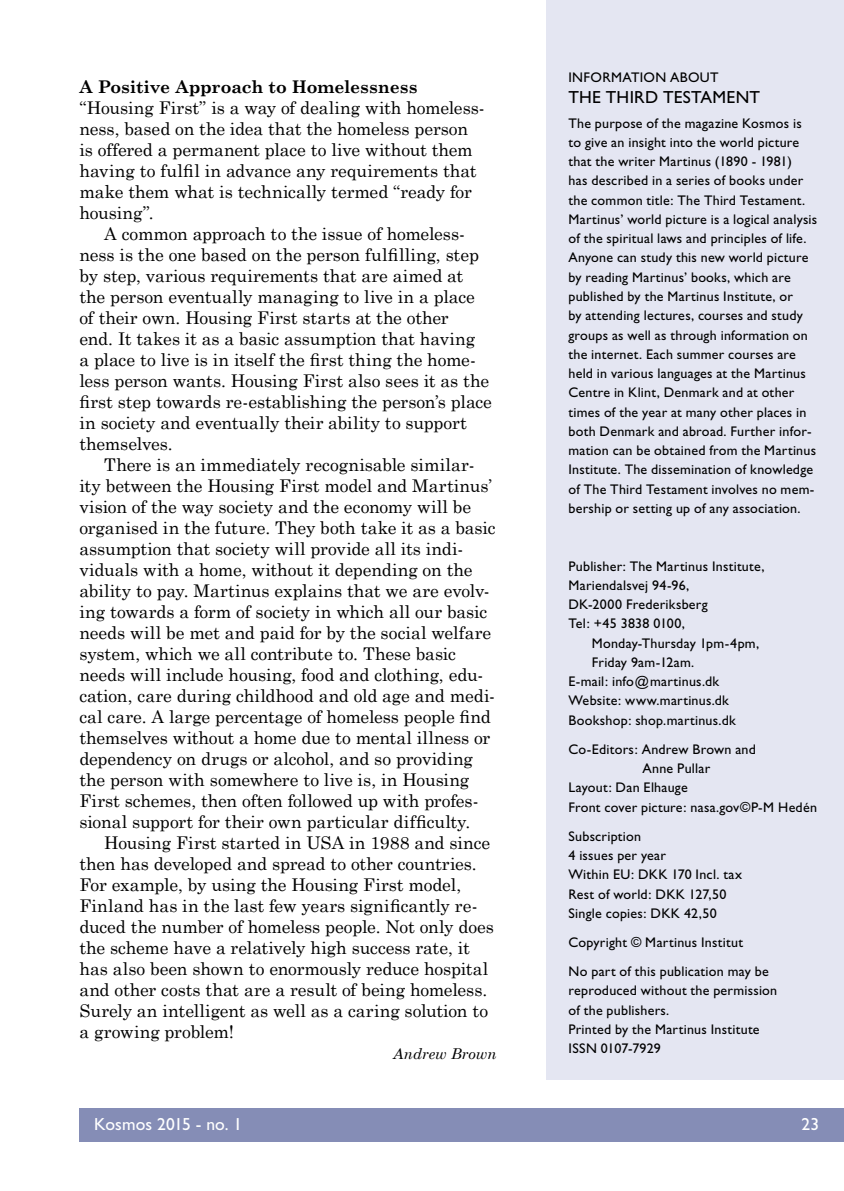
<style>
.page{position:relative;width:844px;height:1191px;background:#fff}
.page>*{position:absolute;margin:0;border:0;box-sizing:border-box;transform-origin:0 0}
.t1{font:17.5px/21px "Century Schoolbook";letter-spacing:-.005em;color:#000}
.t2{font:700 17.5px "Century Schoolbook";letter-spacing:-.005em;color:#000}
.t3{font:17.5px "Gill Sans";letter-spacing:.005em;color:#fff}
.t4{font:17.5px "Gill Sans";letter-spacing:.015em;color:#000}
.t5{font:italic 14.88px "Century Schoolbook";color:#000}
.t6{font:14px/19.2px "Gill Sans";letter-spacing:.015em;color:#000}
</style>
<div class="page">
<div style="left:79px;top:1107px;width:764px;height:34px;background:#858db6"></div>
<div style="left:546px;top:0;width:297px;height:1079px;background:#e4e6f2"></div>
<p class="t2" style="left:79px;top:73px;width:339px">A Positive Approach to Homelessness</p>
<p class="t1" style="left:79px;top:96px;width:407px">“Housing First” is a way of dealing with homeless&shy;ness, based on the idea that the homeless person is offered a permanent place to live without them having to fulfil in advance any requirements that make them what is technically termed “ready for housing”.</p>
<p class="t1" style="left:79px;top:222px;width:414px;text-indent:25px">A common approach to the issue of homeless&shy;ness is the one based on the person fulfilling, step by step, various requirements that are aimed at the person eventually managing to live in a place of their own. Housing First starts at the other<br>end. It takes it as a basic assumption that having<br>a place to live is in itself the first thing the home&shy;less person wants. Housing First also sees it as the first step towards re-establishing the person’s place in society and eventually their ability to support themselves.</p>
<p class="t1" style="left:79px;top:453px;width:417px;text-indent:25px">There is an immediately recognisable similar&shy;ity between the Housing First model and Martinus’ vision of the way society and the economy will be organised in the future. They both take it as a basic assumption that society will provide all its indi&shy;viduals with a home, without it depending on the ability to pay. Martinus explains that we are evolv&shy;ing towards a form of society in which all our basic needs will be met and paid for by the social welfare system, which we all contribute to. These basic needs will include housing, food and clothing, edu&shy;cation, care during childhood and old age and medi&shy;cal care. A large percentage of homeless people find themselves without a home due to mental illness or dependency on drugs or alcohol, and so providing the person with somewhere to live is, in Housing First schemes, then often followed up with profes&shy;sional support for their own particular difficulty.</p>
<p class="t1" style="left:79px;top:831px;width:416px;text-indent:25px">Housing First started in USA in 1988 and since then has developed and spread to other countries.<br>For example, by using the Housing First model, Finland has in the last few years significantly re&shy;duced the number of homeless people. Not only does the scheme have a relatively high success rate, it has also been shown to enormously reduce hospital and other costs that are a result of being homeless.<br>Surely an intelligent as well as a caring solution to a growing problem!</p>
<p class="t5" style="left:393px;top:1042px;width:105px">Andrew Brown</p>
<p class="t6" style="left:568px;top:68px;width:152px">INFORMATION ABOUT</p>
<p class="t4" style="left:568px;top:87px;width:193px">THE THIRD TESTAMENT</p>
<p class="t6" style="left:568px;top:113px;width:250px">The purpose of the magazine Kosmos is to give an insight into the world picture that the writer M artinus (1890 - 1981)<br>has described in a series of books under the common title: The Third Testament.<br>M artinus’ world picture is a logical analysis of the spiritual laws and principles of life.<br>Anyone can study this new world picture by reading M artinus’ books, which are published by the Martinus Institute, or<br>by attending lectures, courses and study groups as well as through information on the internet. Each summer courses are held in various languages at the M artinus Centre in Klint, Denmark and at other times of the year at many other places in both Denmark and abroad. Further infor&shy;mation can be obtained from the M artinus Institute. The dissemination of knowledge of The Third Testament involves no mem&shy;bership or setting up of any association.</p>
<p class="t6" style="left:568px;top:556px;width:197px">Publisher: The Martinus Institute,<br>M ariendalsvej 94-96,<br>DK-2000 Frederiksberg<br>Tel: +45 3838 0100,</p>
<p class="t6" style="left:591px;top:633px;width:169px">Monday-Thursday 1pm-4pm,</p>
<p class="t6" style="left:591px;top:652px;width:104px">Friday 9am-12am.</p>
<p class="t6" style="left:568px;top:672px;width:152px">E-mail: info@martinus.dk</p>
<p class="t6" style="left:568px;top:691px;width:162px">Website: www.martinus.dk</p>
<p class="t6" style="left:568px;top:710px;width:169px">Bookshop: shop.martinus.dk</p>
<p class="t6" style="left:568px;top:739px;width:189px">Co-Editors: Andrew Brown and</p>
<p class="t6" style="left:642px;top:759px;width:69px">Anne Pullar</p>
<p class="t6" style="left:568px;top:778px;width:121px">Layout: Dan Elhauge</p>
<p class="t6" style="left:568px;top:797px;width:250px">Front cover picture: nasa.gov©P-M Hedén</p>
<p class="t6" style="left:568px;top:826px;width:175px">Subscription<br>4 issues per year<br>Within EU: DKK 170 Incl. tax<br>Rest of world: DKK 127,50<br>Single copies: DKK 42,50</p>
<p class="t6" style="left:568px;top:927px;width:202px;line-height:29.2px">Copyright © M artinus Institut<br>No part of this publication may be</p>
<p class="t6" style="left:568px;top:981px;width:210px">reproduced without the permission of the publishers.<br>Printed by the M artinus Institute<br>ISSN 0107-7929</p>
<p class="t3" style="left:94px;top:1114px;width:149px">Kosmos 2015 - no. 1</p>
<p class="t3" style="left:801px;top:1114px;width:19px">23</p>
</div>
